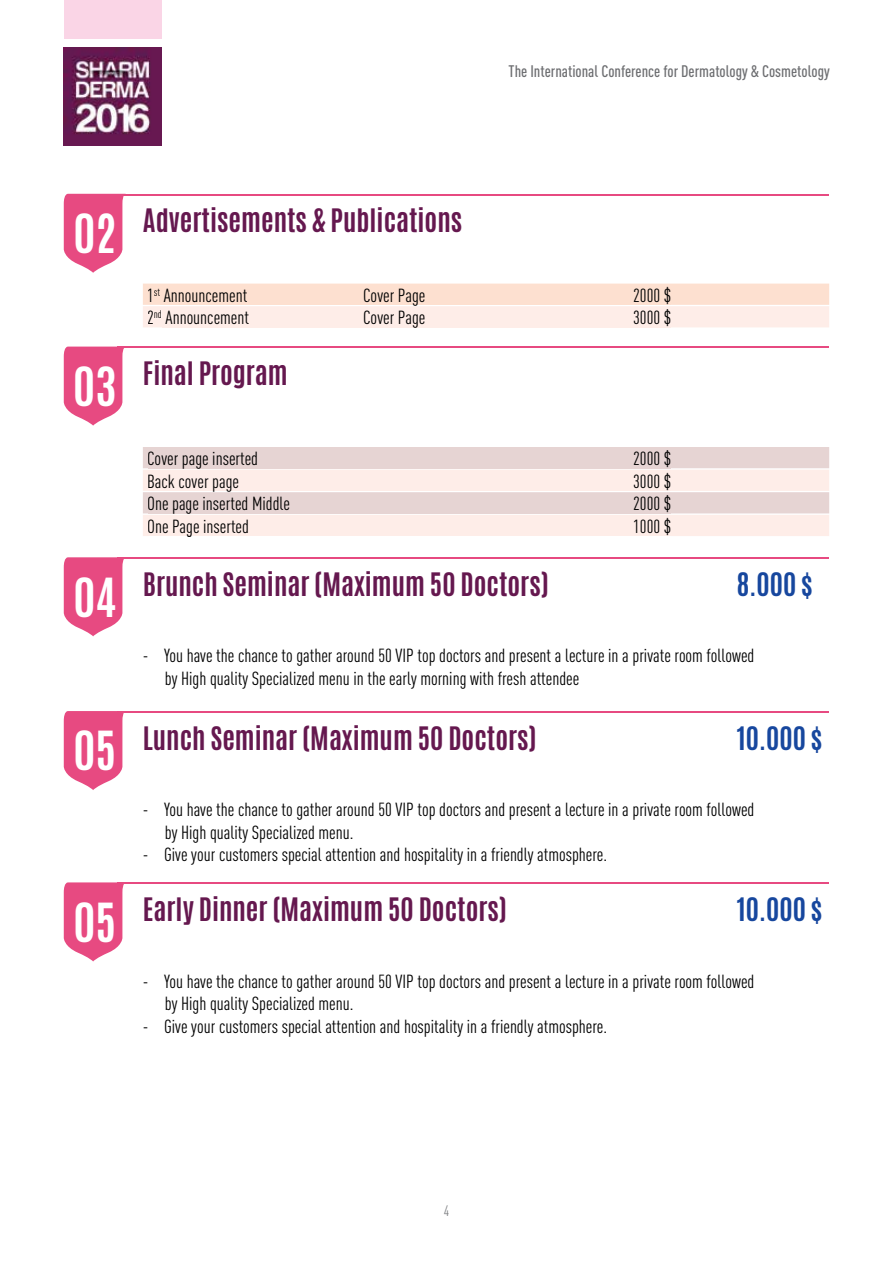
<style>
.page{position:relative;width:893px;height:1263px;background:#fff}
.page>*{position:absolute;margin:0;border:0;box-sizing:border-box;transform-origin:0 0}
.t1{font:700 45px "Antonio";color:#fff}
.t2{font:700 27px "Antonio";color:#65184f}
.t3{font:700 27px "Antonio";color:#17479e}
.t4{font:18.75px/22.5px "DIN Cond";color:#000}
.t5{font:16.5px "DIN Cond Medium Alternate";color:#6d6e71}
.t6{font:15px "DIN Cond";color:#808285}
</style>
<div class="page">
<div style="left:64px;top:0;width:98px;height:38px;background:#fad5e6"></div>
<img style="left:64px;top:48px;width:98px;height:97px">
<svg style="left:143px;top:284px;width:686px;height:43px;background:#fde8de"></svg>
<hr style="left:148px;top:288px;width:3px;height:14px;background:#fde0d0">
<div style="left:154px;top:288px;width:6px;height:8px;background:#fde0d0"></div>
<div style="left:160px;top:287px;width:510px;height:18px;background:#fde0d0"></div>
<div style="left:148px;top:311px;width:5px;height:13px;background:#feede8"></div>
<div style="left:155px;top:310px;width:6px;height:8px;background:#feede8"></div>
<div style="left:162px;top:309px;width:508px;height:18px;background:#feede8"></div>
<svg style="left:143px;top:447px;width:686px;height:89px;background:#f2e2e0"></svg>
<div style="left:148px;top:450px;width:522px;height:18px;background:#e6d4d3"></div>
<div style="left:148px;top:473px;width:522px;height:18px;background:#feede8"></div>
<div style="left:148px;top:495px;width:522px;height:18px;background:#e6d4d3"></div>
<div style="left:148px;top:518px;width:522px;height:18px;background:#feede8"></div>
<hr style="left:117px;top:194px;width:712px;height:1px;background:#e74a81">
<hr style="left:117px;top:347px;width:712px;height:1px;background:#e74a81">
<hr style="left:117px;top:557px;width:712px;height:2px;background:#e74a81">
<hr style="left:117px;top:711px;width:712px;height:1px;background:#e74a81">
<hr style="left:117px;top:882px;width:712px;height:2px;background:#e74a81">
<svg style="left:64px;top:193px;width:62px;height:80px"></svg>
<svg style="left:64px;top:346px;width:62px;height:80px"></svg>
<svg style="left:64px;top:557px;width:60px;height:79px;background:#ea6292"></svg>
<svg style="left:64px;top:711px;width:62px;height:79px"></svg>
<svg style="left:64px;top:882px;width:60px;height:79px;background:#ea6292"></svg>
<p class="t5" style="left:509px;top:62px;width:323px">The International Conference for Dermatology &amp; Cosmetology</p>
<h1 class="t1" style="left:73px;top:200px;width:45px">02</h1>
<h1 class="t1" style="left:73px;top:352px;width:45px">03</h1>
<h1 class="t1" style="left:73px;top:563px;width:45px">04</h1>
<h1 class="t1" style="left:73px;top:717px;width:45px">05</h1>
<h1 class="t1" style="left:73px;top:888px;width:45px">05</h1>
<h2 class="t2" style="left:143px;top:200px;width:321px">Advertisements &amp; Publications</h2>
<p class="t4" style="left:147px;top:284px;width:102px">1<sup>st</sup> Announcement</p>
<p class="t4" style="left:363px;top:284px;width:64px">Cover Page</p>
<p class="t4" style="left:633px;top:284px;width:40px">2000 $</p>
<p class="t4" style="left:147px;top:306px;width:103px">2<sup>nd</sup> Announcement</p>
<p class="t4" style="left:363px;top:306px;width:64px">Cover Page</p>
<p class="t4" style="left:633px;top:306px;width:40px">3000 $</p>
<h2 class="t2" style="left:143px;top:353px;width:146px">Final Program</h2>
<p class="t4" style="left:147px;top:447px;width:112px">Cover page inserted</p>
<p class="t4" style="left:633px;top:447px;width:40px">2000 $</p>
<p class="t4" style="left:147px;top:470px;width:93px">Back cover page</p>
<p class="t4" style="left:633px;top:470px;width:40px">3000 $</p>
<p class="t4" style="left:147px;top:492px;width:144px">One page inserted Middle</p>
<p class="t4" style="left:633px;top:492px;width:40px">2000 $</p>
<p class="t4" style="left:147px;top:515px;width:103px">One Page inserted</p>
<p class="t4" style="left:633px;top:515px;width:40px">1000 $</p>
<h2 class="t2" style="left:143px;top:564px;width:408px">Brunch Seminar (Maximum 50 Doctors)</h2>
<h2 class="t3" style="left:737px;top:564px;width:78px">8.000 $</h2>
<p class="t4" style="left:165px;top:644px;width:591px;text-indent:-22px">- You have the chance to gather around 50 VIP top doctors and present a lecture in a private room followed by High quality Specialized menu in the early morning with fresh attendee</p>
<h2 class="t2" style="left:143px;top:718px;width:395px">Lunch Seminar (Maximum 50 Doctors)</h2>
<h2 class="t3" style="left:737px;top:718px;width:87px">10.000 $</h2>
<p class="t4" style="left:165px;top:798px;width:591px;text-indent:-22px">- You have the chance to gather around 50 VIP top doctors and present a lecture in a private room followed by High quality Specialized menu.</p>
<p class="t4" style="left:143px;top:843px;width:466px">- Give your customers special attention and hospitality in a friendly atmosphere.</p>
<h2 class="t2" style="left:143px;top:889px;width:366px">Early Dinner (Maximum 50 Doctors)</h2>
<h2 class="t3" style="left:737px;top:889px;width:87px">10.000 $</h2>
<p class="t4" style="left:165px;top:969px;width:591px;text-indent:-22px">- You have the chance to gather around 50 VIP top doctors and present a lecture in a private room followed by High quality Specialized menu.</p>
<p class="t4" style="left:143px;top:1014px;width:466px">- Give your customers special attention and hospitality in a friendly atmosphere.</p>
<p class="t6" style="left:444px;top:1202px;width:7px">4</p>
</div>
